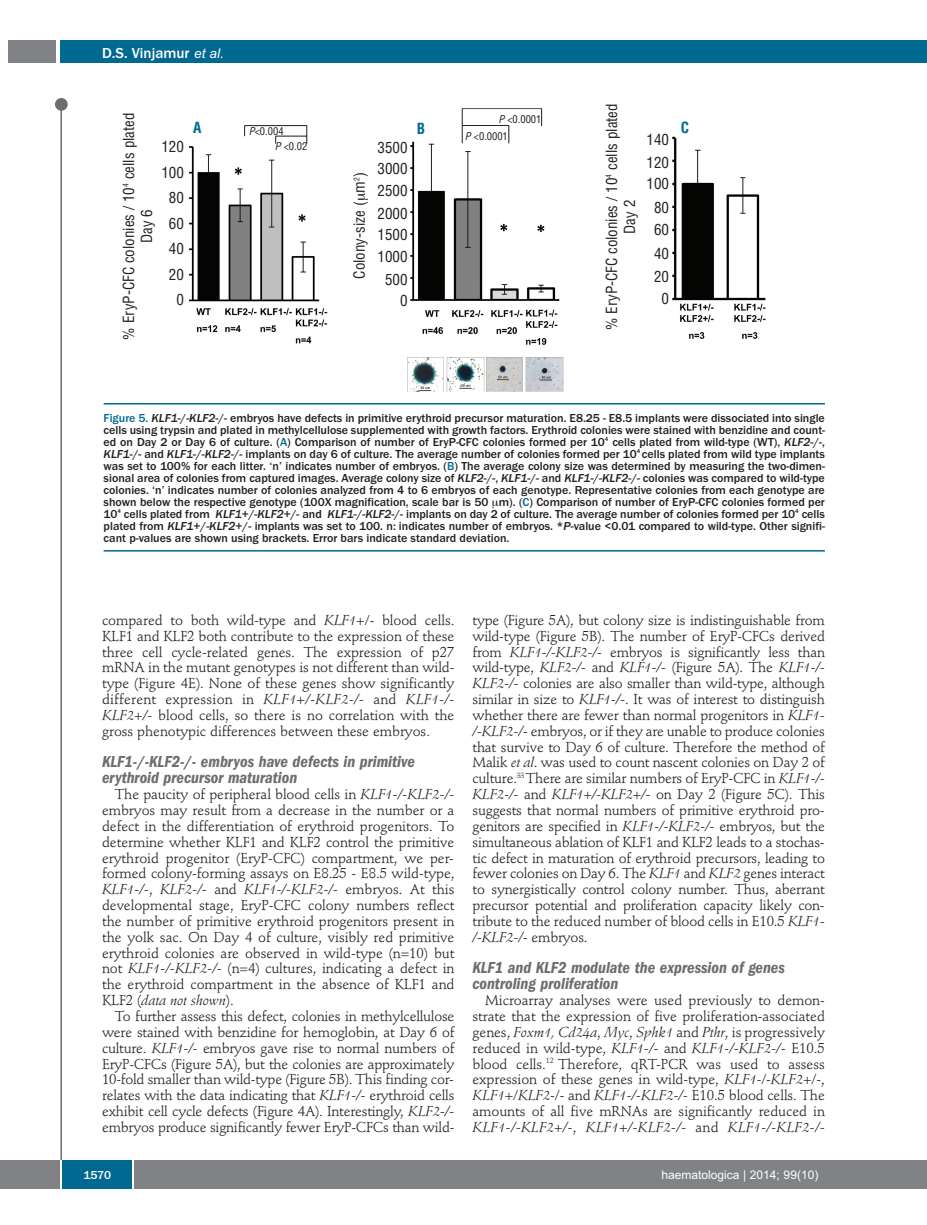
<style>
.page{position:relative;width:927px;height:1225px;background:#fff}
.page>*{position:absolute;margin:0;border:0;box-sizing:border-box;transform-origin:0 0}
.t1{font:italic 600 condensed 16.5px/15.9px "Franklin Gothic";color:#6c6d70}
.t2{font:condensed 15px/25.5px "Helvetica";color:#231f20;text-align:center}
.t3{font:500 15px "Franklin Gothic";color:#fff}
.t4{font:700 condensed 15px "Helvetica";color:#006991}
.t5{font:14.25px/15.9px "Stempel Schneidler";letter-spacing:-.005em;color:#231f20;text-align:justify}
.t6{font:500 12px/12px "Franklin Gothic";color:#231f20;text-align:justify}
.t7{font:12px "Arial";color:#fff}
.t8{font:500 12px "Franklin Gothic";color:#fff}
.t9{font:condensed 10.5px/15px "Helvetica";color:#231f20}
.s1{font-family:"Arial";font-weight:400;font-style:italic;font-size:13.5px}
.s2{font-style:italic}
.s3{color:#006991}
</style>
<div class="page">
<div style="left:911px;top:40px;width:16px;height:22px;background:#006991"></div>
<div style="left:910px;top:1160px;width:17px;height:28px;background:#808285"></div>
<div style="left:55px;top:98px;width:13px;height:13px;background:#6c6d70;border-radius:50%"></div>
<hr style="left:60px;top:101px;width:2px;height:1061px;background:#6c6d70">
<div style="left:60px;top:40px;width:852px;height:22px;background:#006991"></div>
<div style="left:9px;top:40px;width:47px;height:22px;background:#808285"></div>
<div style="left:0;top:1160px;width:911px;height:28px;background:#808285"></div>
<div style="left:62px;top:1160px;width:71px;height:28px;background:#006991"></div>
<hr style="left:60px;top:1160px;width:2px;height:28px;background:#fff">
<svg style="left:133px;top:1160px;width:1px;height:28px"></svg>
<img style="left:189px;top:108px;width:577px;height:284px">
<hr style="left:104px;top:403px;width:721px;height:1px;background:#006991">
<hr style="left:104px;top:550px;width:721px;height:1px;background:#006991">
<svg style="left:358px;top:193px;width:10px;height:7px"></svg>
<p class="t3" style="left:102px;top:44px;width:123px">D.S. Vinjamur <span class="s1">et al.</span></p>
<p class="t2" style="left:603px;top:330px;width:228px;line-height:18px;rotate:-90deg">% EryP-CFC colonies / 10<sup>4</sup> cells plated<br>Day 2</p>
<p class="t2" style="left:120px;top:340px;width:228px;line-height:18px;rotate:-90deg">% EryP-CFC colonies / 10<sup>4</sup> cells plated<br>Day 6</p>
<p class="t9" style="left:465px;top:111px;width:78px;line-height:17.1px;text-indent:34px"><span class="s2">P</span> &lt;0.0001<br><span class="s2">P</span> &lt;0.0001</p>
<p class="t4" style="left:193px;top:119px;width:10px">A</p>
<p class="t4" style="left:417px;top:120px;width:10px">B</p>
<p class="t4" style="left:681px;top:119px;width:10px">C</p>
<p class="t9" style="left:275px;top:124px;width:34px;text-indent:-26px"><span class="s2">P</span>&lt;0.004<br><span class="s2">P</span> &lt;0.02</p>
<p class="t2" style="left:647px;top:129px;width:24px;line-height:22.5px;text-align:left">140<br>120</p>
<p class="t2" style="left:647px;top:171px;width:24px;line-height:24px">100<br>80</p>
<p class="t2" style="left:654px;top:218px;width:16px;line-height:24px;text-align:left">60<br>40</p>
<p class="t2" style="left:654px;top:265px;width:16px;line-height:22.5px">20<br>0</p>
<p class="t2" style="left:161px;top:134px;width:24px;text-align:right">120<br>100<br>80<br>60<br>40<br>20<br>0</p>
<p class="t2" style="left:378px;top:137px;width:32px;line-height:21px;text-align:left">3500<br>3000</p>
<p class="t2" style="left:347px;top:279px;width:108px;rotate:-90deg">Colony-size ( m<sup>2</sup>)</p>
<p class="t2" style="left:378px;top:180px;width:32px;line-height:22.5px;text-align:left">2500<br>2000</p>
<p class="t2" style="left:378px;top:223px;width:32px;line-height:22.5px">1500<br>1000<br>500</p>
<p class="t2" style="left:400px;top:288px;width:9px">0</p>
<p class="t6" style="left:104px;top:411px;width:723px"><span class="s3">Figure 5.</span> <span class="s2">KLF1</span>-/-<span class="s2">KLF2</span>-/- embryos have defects in primitive erythroid precursor maturation. E8.25 - E8.5 implants were dissociated into single cells using trypsin and plated in methylcellulose supplemented with growth factors. Erythroid colonies were stained with benzidine and count&shy;ed on Day 2 or Day 6 of culture. (<span class="s3">A</span>) Comparison of number of EryP-CFC colonies formed per 10<sup>4</sup> cells plated from wild-type (WT), <span class="s2">KLF2</span>-/-, <span class="s2">KLF1</span>-/- and <span class="s2">KLF1</span>-/-<span class="s2">KLF2</span>-/- implants on day 6 of culture. The average number of colonies formed per 10<sup>4</sup> cells plated from wild type implants was set to 100% for each litter. ‘n’ indicates number of embryos. (<span class="s3">B</span>) The average colony size was determined by measuring the two-dimen&shy;sional area of colonies from captured images. Average colony size of <span class="s2">KLF2</span>-/-, <span class="s2">KLF1</span>-/- and <span class="s2">KLF1</span>-/-<span class="s2">KLF2</span>-/- colonies was compared to wild-type colonies. ‘n’ indicates number of colonies analyzed from 4 to 6 embryos of each genotype. Representative colonies from each genotype are shown below the respective genotype (100Χ magnification, scale bar is 50 m). (<span class="s3">C</span>) Comparison of number of EryP-CFC colonies formed per 10<sup>4</sup> cells plated from <span class="s2">KLF1</span>+/-<span class="s2">KLF2</span>+/- and <span class="s2">KLF1</span>-/-<span class="s2">KLF2</span>-/- implants on day 2 of culture. The average number of colonies formed per 10<sup>4</sup> cells plated from <span class="s2">KLF1</span>+/-<span class="s2">KLF2</span>+/- implants was set to 100. n: indicates number of embryos. *<span class="s2">P</span>-value &lt;0.01 compared to wild-type. Other signifi&shy;cant p-values are shown using brackets. Error bars indicate standard deviation.</p>
<p class="t5" style="left:102px;top:613px;width:354px">compared to both wild-type and <span class="s2">KLF1</span>+/- blood cells.<br>KLF1 and KLF2 both contribute to the expression of these three cell cycle-related genes. The expression of p27 mRNA in the mutant genotypes is not different than wild&shy;type (Figure 4E). None of these genes show significantly different expression in <span class="s2">KLF1+/-KLF2-/-</span> and <span class="s2">KLF1-/- KLF2+/-</span> blood cells, so there is no correlation with the gross phenotypic differences between these embryos.</p>
<p class="t1" style="left:102px;top:755px;width:314px">KLF1-/-KLF2-/- embryos have defects in primitive erythroid precursor maturation</p>
<p class="t5" style="left:102px;top:787px;width:354px;text-indent:13px">The paucity of peripheral blood cells in <span class="s2">KLF1-/-KLF2-/- </span>embryos may result from a decrease in the number or a defect in the differentiation of erythroid progenitors. To determine whether KLF1 and KLF2 control the primitive erythroid progenitor (EryP-CFC) compartment, we per&shy;formed colony-forming assays on E8.25 - E8.5 wild-type, <span class="s2">KLF1-/-</span>, <span class="s2">KLF2-/-</span> and <span class="s2">KLF1-/-KLF2-/-</span> embryos. At this developmental stage, EryP-CFC colony numbers reflect the number of primitive erythroid progenitors present in the yolk sac. On Day 4 of culture, visibly red primitive erythroid colonies are observed in wild-type (n=10) but not <span class="s2">KLF1-/-KLF2-/-</span> (n=4) cultures, indicating a defect in the erythroid compartment in the absence of KLF1 and KLF2 (<span class="s2">data not shown</span>).</p>
<p class="t5" style="left:102px;top:1009px;width:354px;text-indent:13px">To further assess this defect, colonies in methylcellulose were stained with benzidine for hemoglobin, at Day 6 of culture. <span class="s2">KLF1-/-</span> embryos gave rise to normal numbers of EryP-CFCs (Figure 5A), but the colonies are approximately 10-fold smaller than wild-type (Figure 5B). This finding cor&shy;relates with the data indicating that <span class="s2">KLF1-/-</span> erythroid cells exhibit cell cycle defects (Figure 4A). Interestingly, <span class="s2">KLF2-/- </span>embryos produce significantly fewer EryP-CFCs than wild-</p>
<p class="t5" style="left:472px;top:613px;width:354px">type (Figure 5A), but colony size is indistinguishable from wild-type (Figure 5B). The number of EryP-CFCs derived from <span class="s2">KLF1-/-KLF2-/-</span> embryos is significantly less than wild-type, <span class="s2">KLF2-/-</span> and <span class="s2">KLF1-/-</span> (Figure 5A). The <span class="s2">KLF1-/- KLF2-/-</span> colonies are also smaller than wild-type, although similar in size to <span class="s2">KLF1-/-</span>. It was of interest to distinguish whether there are fewer than normal progenitors in <span class="s2">KLF1- /-KLF2-/-</span> embryos, or if they are unable to produce colonies that survive to Day 6 of culture. Therefore the method of Malik <span class="s2">et al</span>. was used to count nascent colonies on Day 2 of culture.<sup>33</sup> There are similar numbers of EryP-CFC in <span class="s2">KLF1-/- KLF2-/-</span> and <span class="s2">KLF1+/-KLF2+/-</span> on Day 2 (Figure 5C). This suggests that normal numbers of primitive erythroid pro&shy;genitors are specified in <span class="s2">KLF1-/-KLF2-/-</span> embryos, but the simultaneous ablation of KLF1 and KLF2 leads to a stochas&shy;tic defect in maturation of erythroid precursors, leading to fewer colonies on Day 6. The <span class="s2">KLF1</span> and <span class="s2">KLF2</span> genes interact to synergistically control colony number. Thus, aberrant precursor potential and proliferation capacity likely con&shy;tribute to the reduced number of blood cells in E10.5 <span class="s2">KLF1- /-KLF2-/-</span> embryos.</p>
<p class="t1" style="left:472px;top:961px;width:314px">KLF1 and KLF2 modulate the expression of genes controling proliferation</p>
<p class="t5" style="left:472px;top:993px;width:354px;text-indent:13px">Microarray analyses were used previously to demon&shy;strate that the expression of five proliferation-associated genes, <span class="s2">Foxm1, Cd24a</span>, <span class="s2">Myc</span>, <span class="s2">Sphk1</span> and <span class="s2">Pthr</span>, is progressively reduced in wild-type, <span class="s2">KLF1-/-</span> and <span class="s2">KLF1-/-KLF2-/-</span> E10.5 blood cells.<sup>12</sup> Therefore, qRT-PCR was used to assess expression of these genes in wild-type, <span class="s2">KLF1</span>-/-<span class="s2">KLF2</span>+/-, <span class="s2">KLF1</span>+/<span class="s2">KLF2</span>-/- and <span class="s2">KLF1-/-KLF2-/-</span> E10.5 blood cells. The amounts of all five mRNAs are significantly reduced in <span class="s2">KLF1-/-KLF2+/-</span>, <span class="s2">KLF1+/-KLF2-/-</span> and <span class="s2">KLF1-/-KLF2-/-</span></p>
<p class="t8" style="left:83px;top:1167px;width:29px">1570</p>
<p class="t7" style="left:661px;top:1167px;width:158px">haematologica | 2014; 99(10)</p>
</div>
